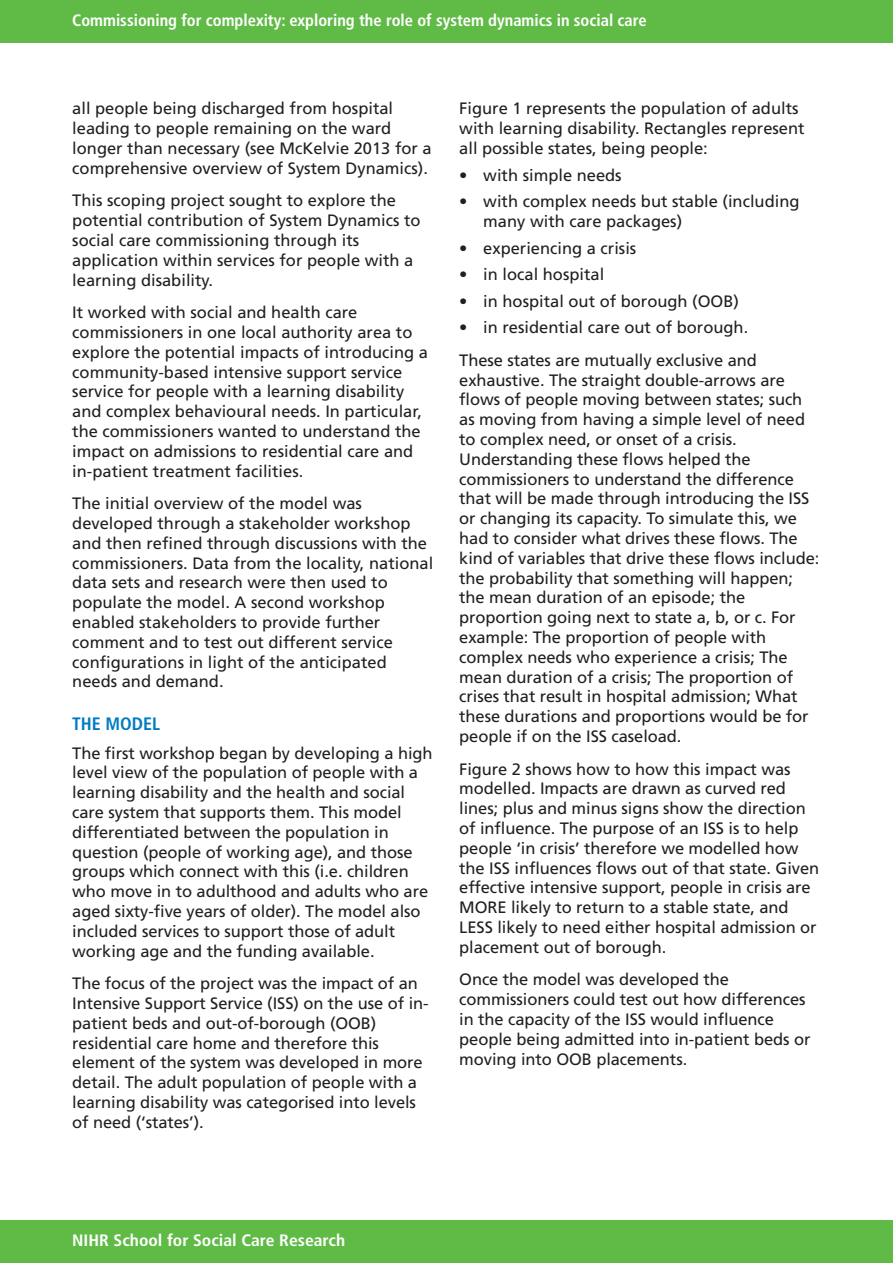
<style>
.page{position:relative;width:893px;height:1263px;background:#fff}
.page>*{position:absolute;margin:0;border:0;box-sizing:border-box;transform-origin:0 0}
.t1{font:700 condensed 18px "Frutiger";color:#007bc3}
.t2{font:16.5px/19.8px "Frutiger";letter-spacing:-.005em;color:#231f20}
.t3{font:700 condensed 16.5px "Frutiger";color:#fff}
.t4{font:700 condensed 16.5px "Frutiger";color:#fff;scale:1.07 1}
</style>
<div class="page">
<div style="left:0;top:1220px;width:893px;height:43px;background:#60bb46"></div>
<div style="left:0;top:0;width:893px;height:43px;background:#60bb46"></div>
<p class="t3" style="left:72px;top:13px;width:576px">Commissioning for complexity: exploring the role of system dynamics in social care</p>
<p class="t2" style="left:72px;top:100px;width:361px">all people being discharged from hospital leading to people remaining on the ward longer than necessary (see McKelvie 2013 for a comprehensive overview of System Dynamics).</p>
<p class="t2" style="left:72px;top:192px;width:350px">This scoping project sought to explore the potential contribution of System Dynamics to social care commissioning through its application within services for people with a learning disability.</p>
<p class="t2" style="left:72px;top:304px;width:357px">It worked with social and health care commissioners in one local authority area to explore the potential impacts of introducing a community-based intensive support service service for people with a learning disability and complex behavioural needs. In particular, the commissioners wanted to understand the impact on admissions to residential care and in-patient treatment facilities.</p>
<p class="t2" style="left:72px;top:495px;width:362px">The initial overview of the model was developed through a stakeholder workshop and then refined through discussions with the commissioners. Data from the locality, national data sets and research were then used to populate the model. A second workshop enabled stakeholders to provide further comment and to test out different service configurations in light of the anticipated needs and demand.</p>
<p class="t1" style="left:72px;top:716px;width:90px">THE MODEL</p>
<p class="t2" style="left:72px;top:744px;width:362px">The first workshop began by developing a high level view of the population of people with a learning disability and the health and social care system that supports them. This model differentiated between the population in question (people of working age), and those groups which connect with this (i.e. children who move in to adulthood and adults who are aged sixty-five years of older). The model also included services to support those of adult working age and the funding available.</p>
<p class="t2" style="left:72px;top:975px;width:358px">The focus of the project was the impact of an Intensive Support Service (ISS) on the use of in&shy;patient beds and out-of-borough (OOB) residential care home and therefore this element of the system was developed in more detail. The adult population of people with a learning disability was categorised into levels of need (‘states’).</p>
<p class="t2" style="left:459px;top:100px;width:347px">Figure 1 represents the population of adults with learning disability. Rectangles represent all possible states, being people:</p>
<p class="t2" style="left:459px;top:166px;width:164px">• with simple needs</p>
<p class="t2" style="left:483px;top:193px;width:318px;text-indent:-24px">• with complex needs but stable (including many with care packages)</p>
<p class="t2" style="left:459px;top:239px;width:179px">• experiencing a crisis</p>
<p class="t2" style="left:459px;top:266px;width:147px">• in local hospital</p>
<p class="t2" style="left:459px;top:292px;width:281px">• in hospital out of borough (OOB)</p>
<p class="t2" style="left:459px;top:312px;width:299px;line-height:32.5px">• in residential care out of borough.<br>These states are mutually exclusive and</p>
<p class="t2" style="left:459px;top:371px;width:362px">exhaustive. The straight double-arrows are flows of people moving between states; such as moving from having a simple level of need to complex need, or onset of a crisis.<br>Understanding these flows helped the commissioners to understand the difference that will be made through introducing the ISS or changing its capacity. To simulate this, we had to consider what drives these flows. The kind of variables that drive these flows include: the probability that something will happen; the mean duration of an episode; the proportion going next to state a, b, or c. For example: The proportion of people with complex needs who experience a crisis; The mean duration of a crisis; The proportion of crises that result in hospital admission; What these durations and proportions would be for people if on the ISS caseload.</p>
<p class="t2" style="left:459px;top:760px;width:362px">Figure 2 shows how to how this impact was modelled. Impacts are drawn as curved red lines; plus and minus signs show the direction of influence. The purpose of an ISS is to help people ‘in crisis’ therefore we modelled how the ISS influences flows out of that state. Given effective intensive support, people in crisis are MORE likely to return to a stable state, and LESS likely to need either hospital admission or placement out of borough.</p>
<p class="t2" style="left:459px;top:971px;width:353px">Once the model was developed the commissioners could test out how differences in the capacity of the ISS would influence people being admitted into in-patient beds or moving into OOB placements.</p>
<p class="t4" style="left:72px;top:1234px;width:257px">NIHR School for Social Care Research</p>
</div>
